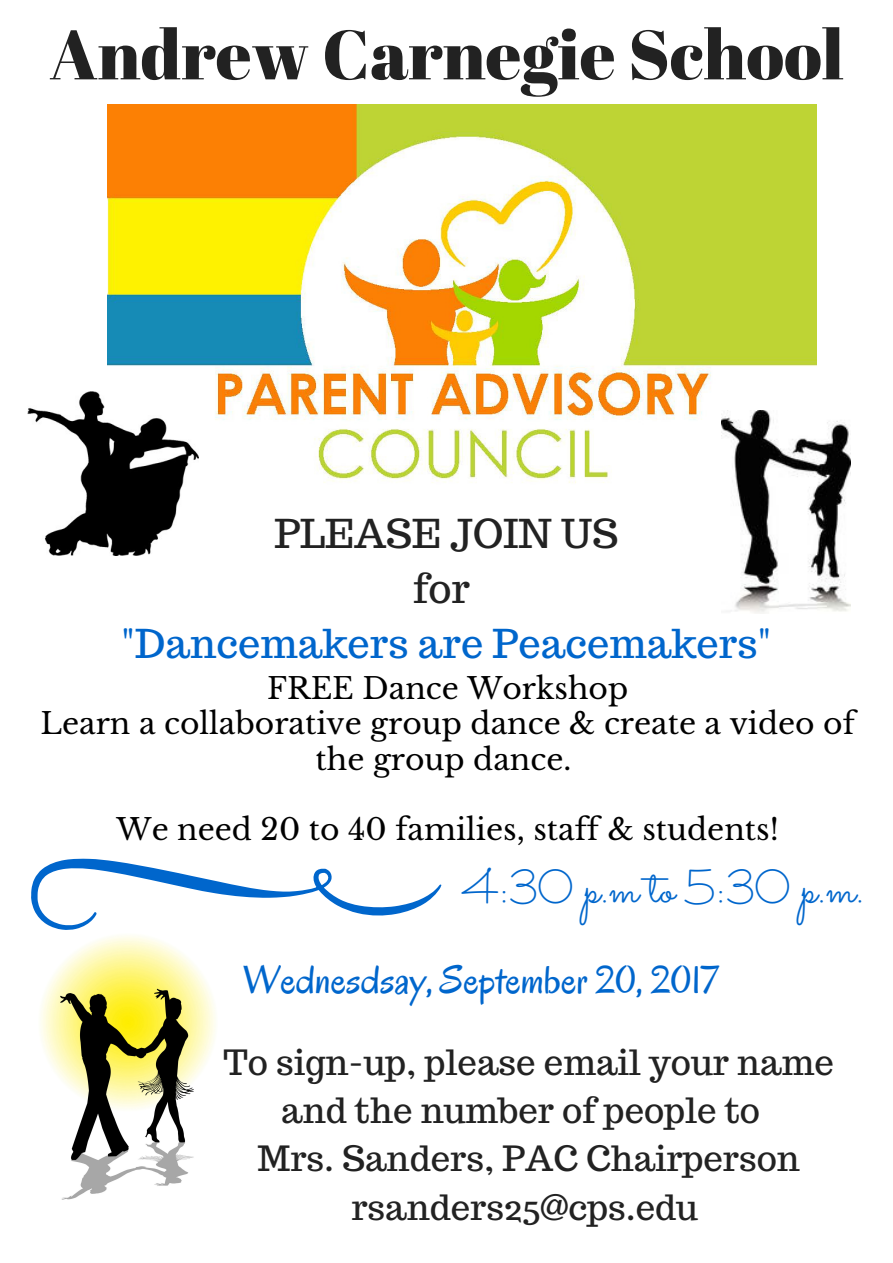
<style>
.page{position:relative;width:893px;height:1263px;background:#fff}
.page>*{position:absolute;margin:0;border:0;box-sizing:border-box;transform-origin:0 0}
.t1{font:69.53px "Abril Fatface";color:#222}
.t2{font:46.95px "Sacramento";color:#06c}
.t3{font:40.28px "Oregano";color:#06c}
.t4{font:39.75px "Trocchi";color:#06c}
.t5{font:39.75px/55.1px "Trocchi";color:#222;text-align:center}
.t6{font:34.8px/48.4px "Trocchi";color:#222;text-align:center}
.t7{font:29.78px/35.5px "Libre Baskerville";color:#000;text-align:center}
</style>
<div class="page">
<svg style="left:31px;top:859px;width:410px;height:71px"></svg>
<img style="left:107px;top:105px;width:709px;height:378px">
<img style="left:40px;top:935px;width:176px;height:264px">
<img style="left:722px;top:410px;width:129px;height:203px">
<img style="left:27px;top:391px;width:172px;height:164px">
<h1 class="t1" style="left:49px;top:6px;width:796px">Andrew Carnegie School</h1>
<h3 class="t5" style="left:274px;top:505px;width:345px">PLEASE JOIN US for</h3>
<h3 class="t4" style="left:121px;top:618px;width:652px">"Dancemakers are Peacemakers"</h3>
<p class="t7" style="left:41px;top:670px;width:816px">FREE Dance Workshop<br>Learn a collaborative group dance &amp; create a video of the group dance.</p>
<p class="t7" style="left:117px;top:812px;width:664px">We need 20 to 40 families, staff &amp; students!</p>
<h2 class="t2" style="left:461px;top:858px;width:404px">4:30 p.m to 5:30 p.m.</h2>
<h3 class="t3" style="left:243px;top:954px;width:477px">Wednesdsay, September 20, 2017</h3>
<p class="t6" style="left:224px;top:1037px;width:612px">To sign-up, please email your name and the number of people to<br>Mrs. Sanders, PAC Chairperson rsanders25@cps.edu</p>
</div>
